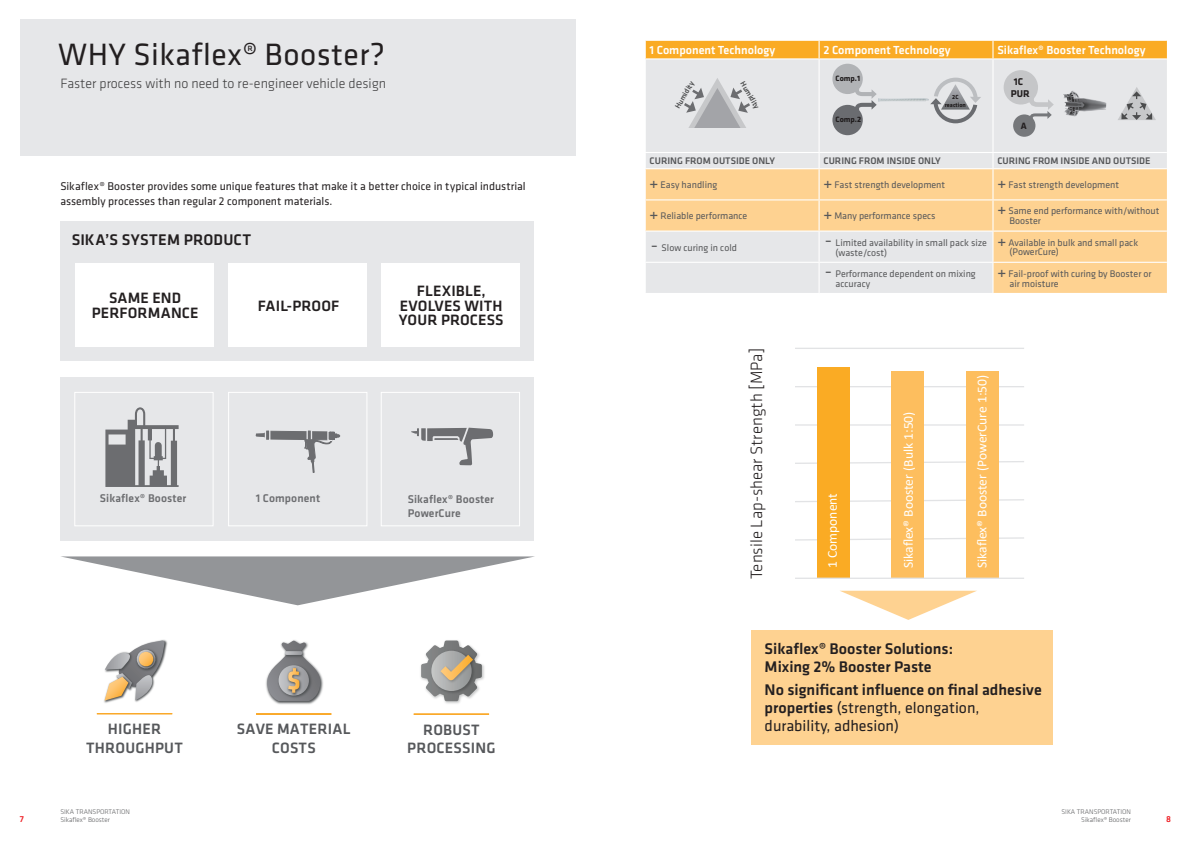
<style>
.page{position:relative;width:1191px;height:842px;background:#fff}
.page>*{position:absolute;margin:0;border:0;box-sizing:border-box;transform-origin:0 0}
.SI_Klavica_HL1{font:32px "Klavika";letter-spacing:.015em;color:#231f20}
.t1{font:300 17px "Klavika";color:#231f20}
.Product_Info_List_16{font:500 16px/18px "Klavika";color:#231f20}
.SI_Klavika_copy{font:500 16px "Klavika";letter-spacing:.01em;color:#231f20}
.Product_Info_List_16-2{font:500 15.5px/14.6px "Klavika";letter-spacing:.01em;color:#231f20;text-align:center}
.t2{font:500 15.5px/18.7px "Klavika";letter-spacing:.015em;color:#56585b;text-align:center}
.SI_Klavica_Subline{font:300 14px "Klavika";color:#3c3c3d}
.t3{font:13.6px "Calibri";color:#fff}
.t4{font:500 12.1px "Klavika";color:#fff}
.SI__Klavica_Lead{font:11.6px/15.1px "Klavika";color:#231f20}
.Product_Info_List_16-3{font:500 11.6px "Klavika";letter-spacing:.01em;color:#6c6d70}
.t5{font:700 10.2px/12.3px "Klavika";color:#231f20}
.t6{font:9.9px/9.9px "Klavika";color:#57585a}
.t7{font:500 9.9px "Klavika";color:#57585a}
.t8{font:700 9.5px "Klavika";color:#231f20}
.t9{font:500 9px "Klavika";color:#ee1d23}
.t10{font:700 8px "Klavika";color:#231f20}
.t11{font:500 7.6px "Klavika";color:#4b4c4d}
.t12{font:300 7px/8.4px "Klavika";color:#57585a;text-align:right}
.t13{font:700 6.1px/7.4px "Klavika";color:#231f20;text-align:center}
.s1{font-weight:400}
</style>
<div class="page">
<div style="left:20px;top:20px;width:555px;height:136px;background:#e6e7e9"></div>
<svg style="left:61px;top:556px;width:474px;height:49px"></svg>
<div style="left:751px;top:630px;width:302px;height:114px;background:#fed291"></div>
<svg style="left:840px;top:591px;width:136px;height:29px"></svg>
<div style="left:60px;top:221px;width:474px;height:140px;background:#e6e7e9"></div>
<div style="left:60px;top:377px;width:474px;height:163px;background:#e6e7e9"></div>
<svg style="left:105px;top:407px;width:74px;height:80px"></svg>
<div style="left:74px;top:392px;width:140px;height:134px;border:1px solid #fff"></div>
<svg style="left:411px;top:428px;width:82px;height:37px"></svg>
<div style="left:381px;top:392px;width:139px;height:134px;border:1px solid #fff"></div>
<div style="left:265px;top:429px;width:5px;height:12px;border:1px solid #e6e7e9"></div>
<div style="left:306px;top:429px;width:6px;height:12px;border:1px solid #e6e7e9"></div>
<svg style="left:255px;top:431px;width:85px;height:42px"></svg>
<div style="left:228px;top:392px;width:139px;height:134px;border:1px solid #fff"></div>
<div style="left:646px;top:138px;width:520px;height:30px;background:#e6e7e9"></div>
<svg style="left:646px;top:169px;width:520px;height:124px;background:#f6d9af"></svg>
<hr style="left:818px;top:59px;width:1px;height:93px;background:#fff">
<hr style="left:644px;top:152px;width:175px;height:1px;background:#fff">
<hr style="left:819px;top:152px;width:174px;height:1px;background:#fff">
<svg style="left:818px;top:153px;width:1px;height:15px"></svg>
<hr style="left:993px;top:152px;width:173px;height:1px;background:#fff">
<hr style="left:818px;top:169px;width:1px;height:30px;background:#fff">
<hr style="left:644px;top:199px;width:175px;height:1px;background:#fff">
<hr style="left:819px;top:199px;width:174px;height:1px;background:#fff">
<hr style="left:818px;top:200px;width:1px;height:31px;background:#fff">
<hr style="left:993px;top:199px;width:173px;height:1px;background:#fff">
<hr style="left:644px;top:231px;width:175px;height:1px;background:#fff">
<hr style="left:819px;top:231px;width:174px;height:1px;background:#fff">
<hr style="left:818px;top:232px;width:1px;height:30px;background:#fff">
<hr style="left:993px;top:231px;width:173px;height:1px;background:#fff">
<hr style="left:644px;top:262px;width:175px;height:1px;background:#fff">
<hr style="left:819px;top:262px;width:174px;height:1px;background:#fff">
<hr style="left:818px;top:263px;width:1px;height:30px;background:#fff">
<hr style="left:993px;top:262px;width:173px;height:1px;background:#fff">
<hr style="left:992px;top:59px;width:1px;height:93px;background:#fff">
<svg style="left:992px;top:153px;width:1px;height:15px"></svg>
<hr style="left:992px;top:169px;width:1px;height:30px;background:#fff">
<hr style="left:992px;top:200px;width:1px;height:31px;background:#fff">
<hr style="left:992px;top:232px;width:1px;height:30px;background:#fff">
<hr style="left:992px;top:263px;width:1px;height:30px;background:#fff">
<svg style="left:645px;top:40px;width:521px;height:98px;background:#dfd2bb"></svg>
<div style="left:664px;top:128px;width:98px;height:8px;background:#e6e7e9"></div>
<hr style="left:97px;top:714px;width:75px;height:1px;background:#fcd291">
<img style="left:163px;top:639px;width:5px;height:17px">
<img style="left:104px;top:698px;width:12px;height:5px">
<svg style="left:105px;top:640px;width:60px;height:60px"></svg>
<img style="left:266px;top:640px;width:57px;height:65px">
<svg style="left:267px;top:641px;width:53px;height:60px"></svg>
<img style="left:420px;top:664px;width:65px;height:40px">
<svg style="left:421px;top:640px;width:61px;height:61px"></svg>
<div style="left:75px;top:263px;width:139px;height:83px;background:#fff"></div>
<div style="left:228px;top:263px;width:139px;height:83px;background:#fff"></div>
<div style="left:381px;top:263px;width:139px;height:83px;background:#fff"></div>
<hr style="left:795px;top:348px;width:229px;height:1px;background:#e2e3e5">
<hr style="left:795px;top:386px;width:229px;height:1px;background:#e2e3e5">
<hr style="left:795px;top:424px;width:229px;height:2px;background:#e2e3e5">
<svg style="left:795px;top:460px;width:229px;height:5px"></svg>
<svg style="left:795px;top:498px;width:229px;height:5px"></svg>
<svg style="left:795px;top:537px;width:229px;height:4px"></svg>
<div style="left:817px;top:367px;width:32px;height:211px;background:#faab24"></div>
<div style="left:891px;top:372px;width:32px;height:206px;background:#fdbe5e"></div>
<div style="left:966px;top:372px;width:32px;height:206px;background:#fdbe5e"></div>
<hr style="left:795px;top:578px;width:229px;height:1px;background:#e2e3e5">
<svg style="left:650px;top:181px;width:7px;height:7px"></svg>
<svg style="left:824px;top:181px;width:7px;height:7px"></svg>
<svg style="left:998px;top:181px;width:7px;height:7px"></svg>
<svg style="left:650px;top:212px;width:7px;height:7px"></svg>
<svg style="left:824px;top:212px;width:7px;height:7px"></svg>
<svg style="left:998px;top:207px;width:7px;height:7px"></svg>
<svg style="left:998px;top:238px;width:7px;height:8px"></svg>
<svg style="left:998px;top:269px;width:7px;height:8px"></svg>
<p class="SI_Klavica_HL1" style="left:58px;top:37px;width:328px">WHY Sikaflex® Booster?</p>
<p class="SI_Klavica_Subline" style="left:60px;top:75px;width:327px">Faster process with no need to re-engineer vehicle design</p>
<p class="SI__Klavica_Lead" style="left:60px;top:179px;width:467px">Sikaflex® Booster provides some unique features that make it a better choice in typical industrial assembly processes than regular 2 component materials.</p>
<p class="SI_Klavika_copy" style="left:72px;top:229px;width:181px">SIKA’S SYSTEM PRODUCT</p>
<p class="Product_Info_List_16-2" style="left:92px;top:290px;width:108px">SAME END<br>PERFORMANCE</p>
<p class="Product_Info_List_16-2" style="left:258px;top:298px;width:83px">FAIL-PROOF</p>
<p class="Product_Info_List_16-2" style="left:399px;top:283px;width:106px">FLEXIBLE,<br>EVOLVES WITH<br>YOUR PROCESS</p>
<p class="Product_Info_List_16-3" style="left:100px;top:490px;width:88px">Sikaflex® Booster</p>
<p class="Product_Info_List_16-3" style="left:256px;top:490px;width:66px">1 Component</p>
<p class="Product_Info_List_16-3" style="left:408px;top:491px;width:88px">Sikaflex® Booster</p>
<p class="Product_Info_List_16-3" style="left:408px;top:506px;width:55px">PowerCure</p>
<p class="t2" style="left:86px;top:719px;width:98px">HIGHER<br>THROUGHPUT</p>
<p class="t2" style="left:237px;top:719px;width:115px">SAVE MATERIAL<br>COSTS</p>
<p class="t2" style="left:407px;top:720px;width:90px">ROBUST<br>PROCESSING</p>
<p class="t4" style="left:649px;top:42px;width:127px">1 Component Technology</p>
<p class="t4" style="left:823px;top:42px;width:129px">2 Component Technology</p>
<p class="t4" style="left:997px;top:42px;width:150px">Sikaflex® Booster Technology</p>
<p class="t10" style="left:835px;top:73px;width:26px">Comp.1</p>
<p class="t10" style="left:835px;top:114px;width:27px">Comp.2</p>
<p class="t5" style="left:1010px;top:75px;width:20px">1C<br>PUR</p>
<p class="t8" style="left:1020px;top:119px;width:7px">A</p>
<p class="t11" style="left:672px;top:105px;width:32px;rotate:-60deg">Humidity</p>
<p class="t11" style="left:747px;top:79px;width:32px;rotate:60deg">Humidity</p>
<p class="t13" style="left:945px;top:93px;width:23px">2C reaction</p>
<p class="t7" style="left:649px;top:154px;width:127px">CURING FROM OUTSIDE ONLY</p>
<p class="t7" style="left:823px;top:154px;width:119px">CURING FROM INSIDE ONLY</p>
<p class="t7" style="left:997px;top:154px;width:155px">CURING FROM INSIDE AND OUTSIDE</p>
<p class="t6" style="left:660px;top:180px;width:58px">Easy handling</p>
<p class="t6" style="left:834px;top:180px;width:112px">Fast strength development</p>
<p class="t6" style="left:1008px;top:180px;width:112px">Fast strength development</p>
<p class="t6" style="left:660px;top:211px;width:88px">Reliable performance</p>
<p class="t6" style="left:834px;top:211px;width:102px">Many performance specs</p>
<p class="t6" style="left:1008px;top:206px;width:153px">Same end performance with/without<br>Booster</p>
<p class="t6" style="left:661px;top:243px;width:77px">Slow curing in cold</p>
<p class="t6" style="left:835px;top:238px;width:153px">Limited availability in small pack size (waste/cost)</p>
<p class="t6" style="left:1008px;top:237px;width:131px">Available in bulk and small pack (PowerCure)</p>
<p class="t6" style="left:835px;top:269px;width:142px">Performance dependent on mixing accuracy</p>
<p class="t6" style="left:1008px;top:269px;width:145px">Fail-proof with curing by Booster or air moisture</p>
<p class="t1" style="left:746px;top:579px;width:232px;rotate:-90deg">Tensile Lap-shear Strength [MPa]</p>
<p class="t3" style="left:822px;top:568px;width:76px;rotate:-90deg">1 Component</p>
<p class="t3" style="left:898px;top:568px;width:158px;rotate:-90deg">Sikaflex® Booster (Bulk 1:50)</p>
<p class="t3" style="left:972px;top:568px;width:195px;rotate:-90deg">Sikaflex® Booster (PowerCure 1:50)</p>
<p class="Product_Info_List_16" style="left:764px;top:639px;width:190px">Sikaflex® Booster Solutions:<br>Mixing 2% Booster Paste</p>
<p class="Product_Info_List_16" style="left:764px;top:681px;width:278px">No significant influence on final adhesive properties <span class="s1">(strength, elongation, durability, adhesion)</span></p>
<p class="t12" style="left:60px;top:807px;width:71px;text-align:left">SIKA TRANSPORTATION<br>Sikaflex® Booster</p>
<p class="t12" style="left:1061px;top:807px;width:71px">SIKA TRANSPORTATION<br>Sikaflex® Booster</p>
<p class="t9" style="left:20px;top:813px;width:6px">7</p>
<p class="t9" style="left:1166px;top:813px;width:6px">8</p>
</div>
